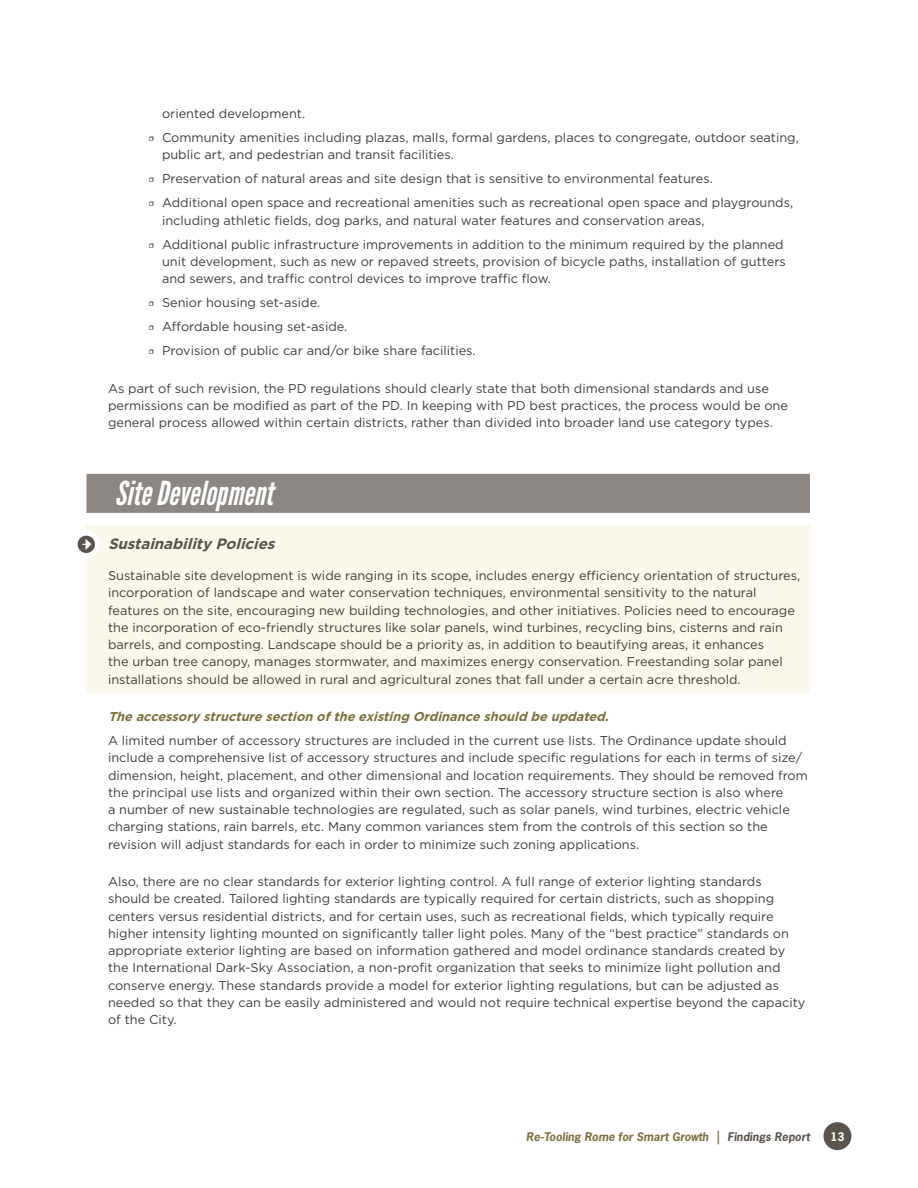
<style>
.page{position:relative;width:918px;height:1188px;background:#fff}
.page>*{position:absolute;margin:0;border:0;box-sizing:border-box;transform-origin:0 0}
.Section_Subheading{font:italic 33px "League Gothic";color:#fff}
.Subheader_2{font:italic 700 15px "Gotham";color:#5b544c}
.Body_Text_Typical{font:12.75px/17.2px "Gotham";color:#3e3e3f}
.Subheader_Intro_Para{font:italic 700 12.75px "Gotham";color:#7d6f3e}
.t1{font:italic 700 11.25px "News Gothic Std";color:#7d6f3e}
.t2{font:700 11.25px "News Gothic Std";color:#fff}
.s1{font-family:"Minion Pro";color:#5b544c}
.s2{color:#5b544c}
</style>
<div class="page">
<div style="left:824px;top:1122px;width:27px;height:28px;background:#5b544c;border-radius:50%"></div>
<div style="left:86px;top:525px;width:724px;height:168px;background:#faf8ec"></div>
<div style="left:86px;top:474px;width:724px;height:39px;background:#8c8782"></div>
<svg style="left:75px;top:533px;width:22px;height:22px"></svg>
<div style="left:73px;top:531px;width:27px;height:27px;border:5px solid #fff;border-radius:50%"></div>
<svg style="left:82px;top:539px;width:10px;height:11px"></svg>
<p class="Body_Text_Typical" style="left:162px;top:105px;width:145px">oriented development.</p>
<p class="Body_Text_Typical" style="left:162px;top:129px;width:638px;text-indent:-14px"><span class="s1">ӽ</span> Community amenities including plazas, malls, formal gardens, places to congregate, outdoor seating, public art, and pedestrian and transit facilities.</p>
<p class="Body_Text_Typical" style="left:148px;top:170px;width:566px"><span class="s1">ӽ</span> Preservation of natural areas and site design that is sensitive to environmental features.</p>
<p class="Body_Text_Typical" style="left:162px;top:194px;width:633px;text-indent:-14px"><span class="s1">ӽ</span> Additional open space and recreational amenities such as recreational open space and playgrounds, including athletic fields, dog parks, and natural water features and conservation areas,</p>
<p class="Body_Text_Typical" style="left:162px;top:235px;width:625px;text-indent:-14px"><span class="s1">ӽ</span> Additional public infrastructure improvements in addition to the minimum required by the planned unit development, such as new or repaved streets, provision of bicycle paths, installation of gutters and sewers, and traffic control devices to improve traffic flow.</p>
<p class="Body_Text_Typical" style="left:148px;top:294px;width:173px"><span class="s1">ӽ</span> Senior housing set-aside.</p>
<p class="Body_Text_Typical" style="left:148px;top:318px;width:200px"><span class="s1">ӽ</span> Affordable housing set-aside.</p>
<p class="Body_Text_Typical" style="left:148px;top:342px;width:329px"><span class="s1">ӽ</span> Provision of public car and/or bike share facilities.</p>
<p class="Body_Text_Typical" style="left:108px;top:379px;width:682px">As part of such revision, the PD regulations should clearly state that both dimensional standards and use permissions can be modified as part of the PD. In keeping with PD best practices, the process would be one general process allowed within certain districts, rather than divided into broader land use category types.</p>
<p class="Section_Subheading" style="left:115px;top:474px;width:160px">Site Development</p>
<p class="Subheader_2" style="left:108px;top:534px;width:173px">SustainabilityPolicies</p>
<p class="Body_Text_Typical" style="left:108px;top:567px;width:694px">Sustainable site development is wide ranging in its scope, includes energy efficiency orientation of structures, incorporation of landscape and water conservation techniques, environmental sensitivity to the natural features on the site, encouraging new building technologies, and other initiatives. Policies need to encourage the incorporation of eco-friendly structures like solar panels, wind turbines, recycling bins, cisterns and rain barrels, and composting. Landscape should be a priority as, in addition to beautifying areas, it enhances<br>the urban tree canopy, manages stormwater, and maximizes energy conservation. Freestanding solar panel installations should be allowed in rural and agricultural zones that fall under a certain acre threshold.</p>
<p class="Subheader_Intro_Para" style="left:108px;top:708px;width:507px">Theaccessorystructuresectionoftheexisting Ordinanceshould beupdated.</p>
<p class="Body_Text_Typical" style="left:108px;top:732px;width:701px">A limited number of accessory structures are included in the current use lists. The Ordinance update should include a comprehensive list of accessory structures and include specific regulations for each in terms of size/ dimension, height, placement, and other dimensional and location requirements. They should be removed from the principal use lists and organized within their own section. The accessory structure section is also where<br>a number of new sustainable technologies are regulated, such as solar panels, wind turbines, electric vehicle charging stations, rain barrels, etc. Many common variances stem from the controls of this section so the revision will adjust standards for each in order to minimize such zoning applications.</p>
<p class="Body_Text_Typical" style="left:108px;top:873px;width:699px">Also, there are no clear standards for exterior lighting control. A full range of exterior lighting standards should be created. Tailored lighting standards are typically required for certain districts, such as shopping centers versus residential districts, and for certain uses, such as recreational fields, which typically require higher intensity lighting mounted on significantly taller light poles. Many of the “best practice” standards on appropriate exterior lighting are based on information gathered and model ordinance standards created by the International Dark-Sky Association, a non-profit organization that seeks to minimize light pollution and conserve energy. These standards provide a model for exterior lighting regulations, but can be adjusted as needed so that they can be easily administered and would not require technical expertise beyond the capacity of the City.</p>
<p class="t1" style="left:526px;top:1129px;width:285px">Re-Tooling Rome for Smart Growth | <span class="s2">Findings Report</span></p>
<p class="t2" style="left:830px;top:1129px;width:15px">13</p>
</div>
